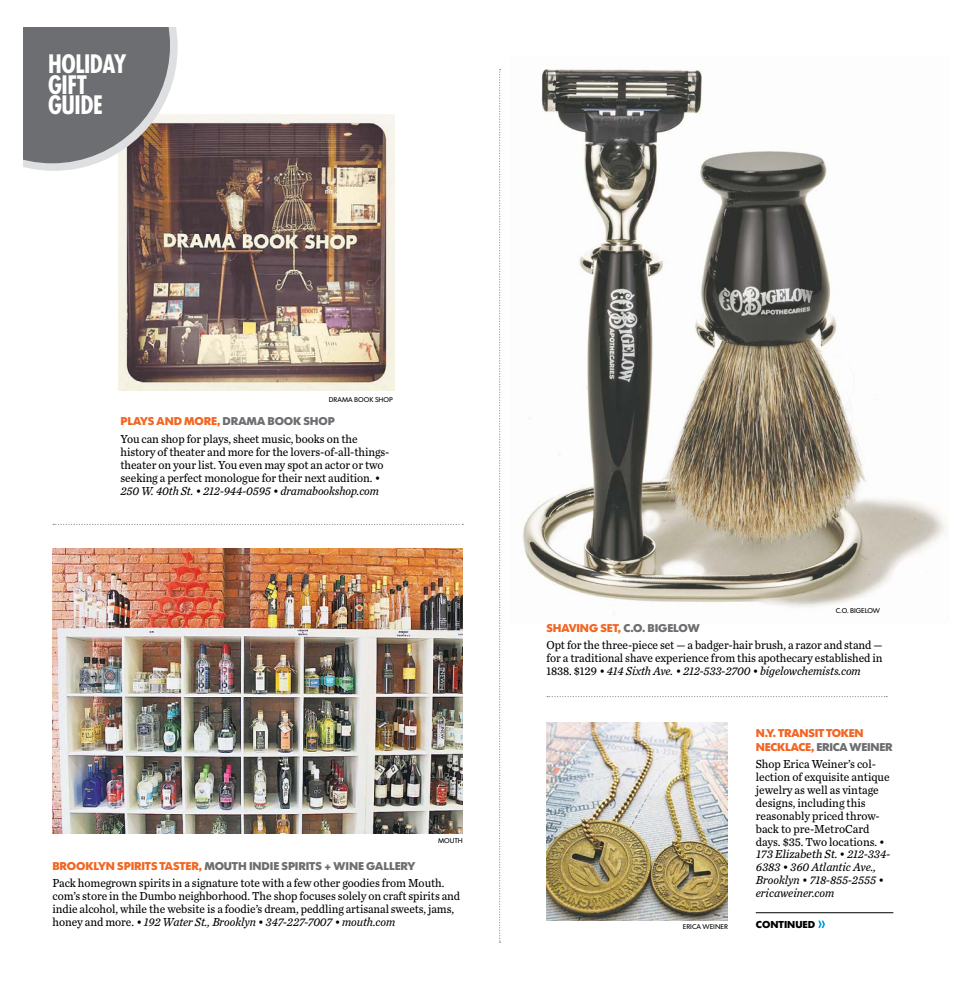
<style>
.page{position:relative;width:963px;height:981px;background:#fff}
.page>*{position:absolute;margin:0;border:0;box-sizing:border-box;transform-origin:0 0}
.t1{font:700 condensed 24.75px/20.6px "Futura Std";letter-spacing:-.02em;color:#fff}
.t2{font:12.12px/12.9px "Chronicle Text G3";letter-spacing:-.005em;color:#000;scale:.95 1}
.t3{font:700 11.25px/13.8px "Futura Today";letter-spacing:-.02em;color:#f26522}
.t4{font:700 11.25px "Futura Today";letter-spacing:-.01em;color:#6d6e71}
.t5{font:700 10px "Futura Today";color:#000}
.t6{font:6.88px "Futura Today";color:#000}
.s1{color:#6d6e71}
.s2{font-style:italic}
.s3{color:#f26522}
</style>
<div class="page">
<img style="left:523px;top:69px;width:425px;height:545px">
<img style="left:119px;top:115px;width:275px;height:275px">
<img style="left:546px;top:722px;width:181px;height:197px">
<svg style="left:499px;top:69px;width:1px;height:873px"></svg>
<svg style="left:23px;top:27px;width:155px;height:144px;background:#7d7b7c"></svg>
<img style="left:53px;top:548px;width:409px;height:285px">
<svg style="left:53px;top:523px;width:410px;height:2px"></svg>
<svg style="left:547px;top:696px;width:339px;height:1px"></svg>
<hr style="left:755px;top:912px;width:138px;height:1px;background:#000">
<svg style="left:818px;top:920px;width:6px;height:7px"></svg>
<h1 class="t1" style="left:48px;top:54px;width:80px">HOLIDAY<br>GIFT<br>GUIDE</h1>
<p class="t6" style="left:329px;top:395px;width:65px">DRAMA BOOK SHOP</p>
<p class="t3" style="left:120px;top:414px;width:216px">PLAYS AND MORE, <span class="s1">DRAMA BOOK SHOP</span></p>
<p class="t2" style="left:120px;top:431px;width:284px">You can shop for plays, sheet music, books on the history of theater and more for the lovers-of-all-things&shy;theater on your list. You even may spot an actor or two seeking a perfect monologue for their next audition. <span class="s2">• 250 W. 40th St. • 212-944-0595 • dramabookshop.com</span></p>
<p class="t6" style="left:438px;top:836px;width:26px">MOUTH</p>
<p class="t4" style="left:52px;top:858px;width:364px"><span class="s3">BROOKLYN SPIRITS TASTER,</span> MOUTH INDIE SPIRITS + WINE GALLERY</p>
<p class="t2" style="left:52px;top:875px;width:430px">Pack homegrown spirits in a signature tote with a few other goodies from Mouth. com’s store in the Dumbo neighborhood. The shop focuses solely on craft spirits and indie alcohol, while the website is a foodie’s dream, peddling artisanal sweets, jams, honey and more. <span class="s2">• 192 Water St., Brooklyn • 347-227-7007 • mouth.com</span></p>
<p class="t6" style="left:835px;top:606px;width:46px">C.O. BIGELOW</p>
<p class="t3" style="left:546px;top:620px;width:155px">SHAVING SET, <span class="s1">C.O. BIGELOW</span></p>
<p class="t2" style="left:546px;top:638px;width:355px;text-align:justify">Opt for the three-piece set — a badger-hair brush, a razor and stand — for a traditional shave experience from this apothecary established in 1838. $129 <span class="s2">• 414 Sixth Ave. • 212-533-2700 • bigelowchemists.com</span></p>
<p class="t6" style="left:682px;top:922px;width:46px">ERICA WEINER</p>
<p class="t3" style="left:755px;top:725px;width:138px">N.Y. TRANSIT TOKEN<br>NECKLACE, <span class="s1">ERICA WEINER</span></p>
<p class="t2" style="left:755px;top:756px;width:143px">Shop Erica Weiner’s col&shy;lection of exquisite antique jewelry as well as vintage designs, including this reasonably priced throw&shy;back to pre-MetroCard days. $35. Two locations. •<br><span class="s2">173 Elizabeth St.</span> <span class="s2">• 2 1 2 - 3 3 4 -<br>6383 • 360 Atlantic Ave.,<br>Brooklyn • 718-855-2555 • ericaweiner.com</span></p>
<p class="t5" style="left:755px;top:917px;width:61px">CONTINUED</p>
</div>
